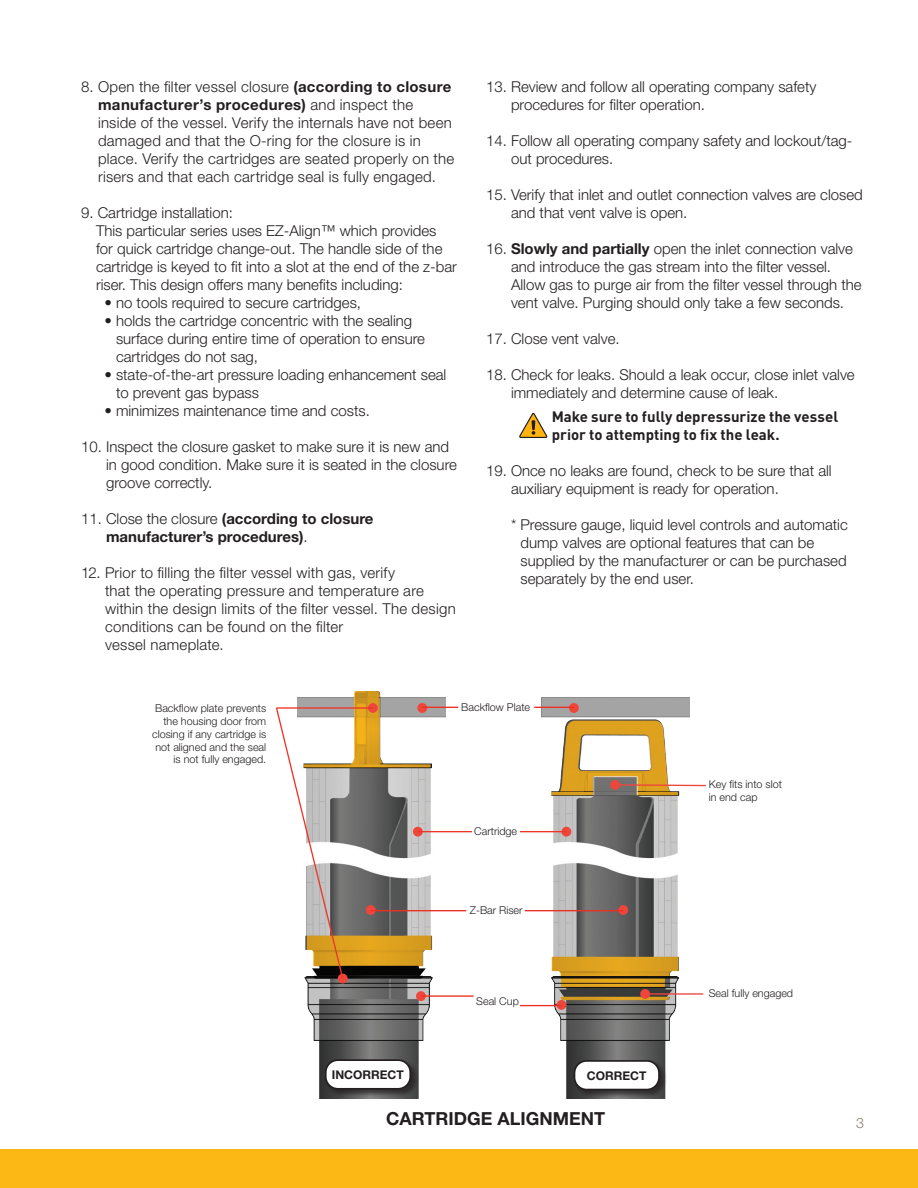
<style>
.page{position:relative;width:918px;height:1188px;background:#fff}
.page>*{position:absolute;margin:0;border:0;box-sizing:border-box;transform-origin:0 0}
.t1{font:700 18px "Helvetica Neue LT Std";color:#231f20}
.Body{font:300 15px/18px "Helvetica Neue LT Std";color:#231f20}
.Body-2{font:700 15px/18px "DINOT";color:#231f20}
.Body-3{font:700 15px/18px "Helvetica Neue LT Std";color:#231f20}
.t2{font:300 14.25px "Helvetica Neue LT Std";color:#887d6e}
.t3{font:700 12px "Helvetica Neue LT Std";color:#231f20}
.t4{font:300 10.8px/12.9px "Helvetica Neue LT Std";color:#231f20}
.s1{font-weight:700}
.s2{font-weight:300}
</style>
<div class="page">
<div style="left:0;top:1150px;width:918px;height:38px;background:#fcb814"></div>
<img style="left:298px;top:692px;width:148px;height:407px">
<div style="left:324px;top:1059px;width:95px;height:38px;background:#231f20;opacity:.75"></div>
<div style="left:326px;top:1060px;width:84px;height:29px;background:#fff;border-radius:12px"></div>
<div style="left:325px;top:1059px;width:86px;height:31px;border:2px solid #231f20;border-radius:12px"></div>
<img style="left:541px;top:697px;width:148px;height:402px">
<div style="left:573px;top:1060px;width:95px;height:38px;background:#231f20;opacity:.75"></div>
<div style="left:574px;top:1061px;width:85px;height:29px;background:#fff;border-radius:12px"></div>
<div style="left:574px;top:1060px;width:86px;height:30px;border:2px solid #231f20;border-radius:12px"></div>
<div style="left:610px;top:780px;width:10px;height:10px;background:#ef463c;border-radius:50%"></div>
<div style="left:569px;top:703px;width:10px;height:10px;background:#ef463c;border-radius:50%"></div>
<div style="left:417px;top:703px;width:10px;height:10px;background:#ef463c;border-radius:50%"></div>
<div style="left:640px;top:989px;width:10px;height:10px;background:#ef463c;border-radius:50%"></div>
<div style="left:557px;top:1000px;width:9px;height:10px;background:#ef463c;border-radius:50%"></div>
<div style="left:416px;top:991px;width:10px;height:10px;background:#ef463c;border-radius:50%"></div>
<div style="left:618px;top:905px;width:10px;height:10px;background:#ef463c;border-radius:50%"></div>
<div style="left:366px;top:905px;width:10px;height:10px;background:#ef463c;border-radius:50%"></div>
<div style="left:368px;top:703px;width:10px;height:10px;background:#ef463c;border-radius:50%"></div>
<div style="left:338px;top:974px;width:10px;height:9px;background:#ef463c;border-radius:50%"></div>
<div style="left:561px;top:827px;width:10px;height:10px;background:#ef463c;border-radius:50%"></div>
<div style="left:413px;top:827px;width:10px;height:10px;background:#ef463c;border-radius:50%"></div>
<svg style="left:619px;top:784px;width:87px;height:3px"></svg>
<hr style="left:645px;top:993px;width:58px;height:2px;background:#ef463c">
<hr style="left:418px;top:831px;width:54px;height:1px;background:#ee3529">
<hr style="left:520px;top:831px;width:46px;height:1px;background:#ee3529">
<hr style="left:277px;top:707px;width:96px;height:2px;background:#ee3529">
<svg style="left:276px;top:706px;width:68px;height:274px"></svg>
<hr style="left:422px;top:707px;width:36px;height:1px;background:#ee2e22">
<hr style="left:534px;top:707px;width:40px;height:1px;background:#ee2e22">
<hr style="left:371px;top:910px;width:95px;height:1px;background:#ee2e22">
<hr style="left:525px;top:910px;width:98px;height:1px;background:#ee2e22">
<hr style="left:421px;top:995px;width:53px;height:2px;background:#ee2e22">
<hr style="left:520px;top:1005px;width:41px;height:1px;background:#ee2e22">
<svg style="left:519px;top:413px;width:29px;height:25px"></svg>
<p class="Body" style="left:98px;top:78px;width:358px;text-indent:-17px">8. Open the filter vessel closure <span class="s1">(according to closure manufacturer’s procedures)</span> and inspect the inside of the vessel. Verify the internals have not been damaged and that the O-ring for the closure is in place. Verify the cartridges are seated properly on the risers and that each cartridge seal is fully engaged.</p>
<p class="Body" style="left:81px;top:204px;width:153px">9. Cartridge installation:</p>
<p class="Body" style="left:96px;top:222px;width:362px">This particular series uses EZ-Align™ which provides for quick cartridge change-out. The handle side of the cartridge is keyed to fit into a slot at the end of the z-bar riser. This design offers many benefits including:</p>
<p class="Body" style="left:104px;top:294px;width:258px">• no tools required to secure cartridges,</p>
<p class="Body" style="left:116px;top:312px;width:310px;text-indent:-12px">• holds the cartridge concentric with the sealing surface during entire time of operation to ensure cartridges do not sag,</p>
<p class="Body" style="left:116px;top:366px;width:332px;text-indent:-12px">• state-of-the-art pressure loading enhancement seal to prevent gas bypass</p>
<p class="Body" style="left:104px;top:402px;width:267px">• minimizes maintenance time and costs.</p>
<p class="Body" style="left:106px;top:438px;width:352px;text-indent:-25px">10. Inspect the closure gasket to make sure it is new and in good condition. Make sure it is seated in the closure groove correctly.</p>
<p class="Body-3" style="left:106px;top:510px;width:269px;text-indent:-25px"><span class="s2">11. Close the closure</span> (according to closure manufacturer’s procedures)<span class="s2">.</span></p>
<p class="Body" style="left:105px;top:564px;width:352px;text-indent:-24px">12. Prior to filling the filter vessel with gas, verify<br>that the operating pressure and temperature are within the design limits of the filter vessel. The design conditions can be found on the filter<br>vessel nameplate.</p>
<p class="Body" style="left:511px;top:78px;width:307px;text-indent:-25px">13. Review and follow all operating company safety procedures for filter operation.</p>
<p class="Body" style="left:511px;top:132px;width:343px;text-indent:-25px">14. Follow all operating company safety and lockout/tag&shy;out procedures.</p>
<p class="Body" style="left:511px;top:186px;width:353px;text-indent:-25px">15. Verify that inlet and outlet connection valves are closed and that vent valve is open.</p>
<p class="Body" style="left:511px;top:240px;width:352px;text-indent:-25px">16. <span class="s1">Slowly and partially</span> open the inlet connection valve and introduce the gas stream into the filter vessel.<br>Allow gas to purge air from the filter vessel through the vent valve. Purging should only take a few seconds.</p>
<p class="Body" style="left:486px;top:330px;width:135px">17. Close vent valve.</p>
<p class="Body" style="left:511px;top:366px;width:345px;text-indent:-25px">18. Check for leaks. Should a leak occur, close inlet valve immediately and determine cause of leak.</p>
<p class="Body-2" style="left:552px;top:407px;width:288px">Make sure to fully depressurize the vessel prior to attempting to fix the leak.</p>
<p class="Body" style="left:511px;top:462px;width:322px;text-indent:-25px">19. Once no leaks are found, check to be sure that all auxiliary equipment is ready for operation.</p>
<p class="Body" style="left:520px;top:516px;width:329px;text-indent:-9px">* Pressure gauge, liquid level controls and automatic dump valves are optional features that can be supplied by the manufacturer or can be purchased separately by the end user.</p>
<p class="t4" style="left:152px;top:701px;width:116px;text-align:right">Backflow plate prevents the housing door from closing if any cartridge is not aligned and the seal is not fully engaged.</p>
<p class="t4" style="left:461px;top:700px;width:70px">Backflow Plate</p>
<p class="t4" style="left:474px;top:825px;width:45px">Cartridge</p>
<p class="t4" style="left:470px;top:903px;width:54px">Z-Bar Riser</p>
<p class="t3" style="left:332px;top:1067px;width:73px">INCORRECT</p>
<p class="t4" style="left:476px;top:995px;width:44px">Seal Cup</p>
<p class="t3" style="left:587px;top:1068px;width:61px">CORRECT</p>
<p class="t1" style="left:386px;top:1107px;width:220px">CARTRIDGE ALIGNMENT</p>
<p class="t4" style="left:709px;top:778px;width:75px">Key fits into slot in end cap</p>
<p class="t4" style="left:709px;top:987px;width:86px">Seal fully engaged</p>
<p class="t2" style="left:856px;top:1114px;width:9px">3</p>
</div>
